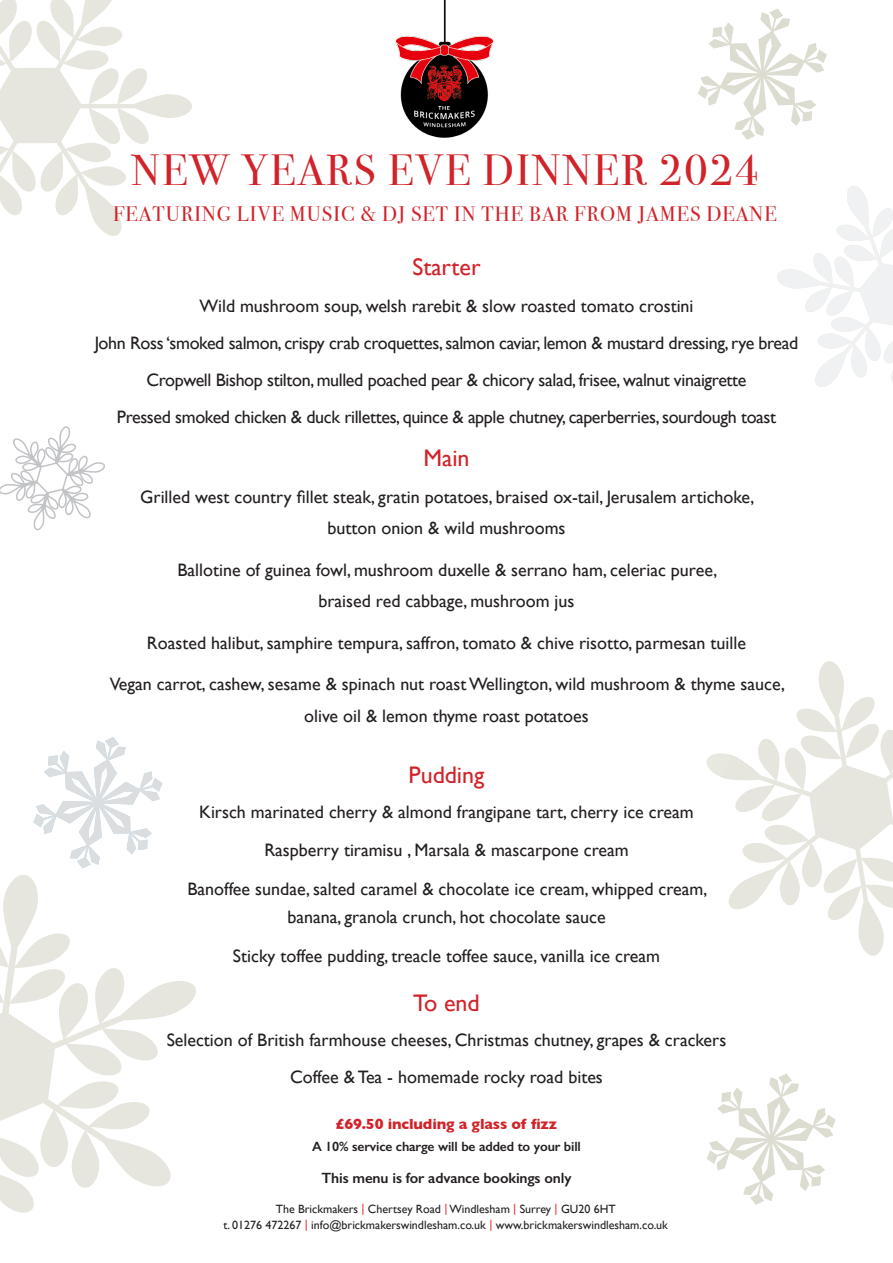
<style>
.page{position:relative;width:893px;height:1263px;background:#fff}
.page>*{position:absolute;margin:0;border:0;box-sizing:border-box;transform-origin:0 0}
.Default{font:43.5px "Bodoni Svty Two ITCTT";letter-spacing:.05em;color:#d1232a}
.Default-2{font:24px "Gill Sans";color:#d1232a}
.CM4{font:24px "Gill Sans";color:#d1232a}
.Default-3{font:21px "Bodoni Svty Two ITCTT";letter-spacing:.05em;color:#d1232a}
.Default-4{font:18px/31.5px "Gill Sans";color:#231f20;text-align:center}
.CM9{font:18px/28.5px "Gill Sans";color:#231f20;text-align:center}
.CM4-2{font:18px "Gill Sans";letter-spacing:-.02em;color:#231f20}
.CM4-3{font:18px "Gill Sans";color:#231f20}
.CM9-2{font:700 15px "Gill Sans";letter-spacing:-.01em;color:#d1232a}
.CM9-3{font:600 14.85px "Gill Sans";letter-spacing:-.01em;color:#231f20}
.CM9-4{font:600 13.5px "Gill Sans";letter-spacing:-.01em;color:#231f20}
.BODY2{font:12px "Gill Sans";color:#231f20}
.s1{color:#ee1d23}
</style>
<div class="page">
<img style="left:396px;top:0;width:97px;height:138px">
<svg style="left:777px;top:186px;width:116px;height:201px"></svg>
<svg style="left:698px;top:9px;width:129px;height:131px"></svg>
<svg style="left:0;top:0;width:192px;height:236px"></svg>
<svg style="left:0;top:426px;width:105px;height:105px"></svg>
<svg style="left:0;top:875px;width:196px;height:338px"></svg>
<svg style="left:707px;top:661px;width:186px;height:295px"></svg>
<svg style="left:33px;top:737px;width:129px;height:131px"></svg>
<svg style="left:707px;top:1073px;width:129px;height:132px"></svg>
<p class="Default" style="left:131px;top:135px;width:628px">NEW YEARS EVE DINNER 2024</p>
<p class="Default-3" style="left:113px;top:197px;width:665px">FEATURING LIVE MUSIC &amp; DJ SET IN THE BAR FROM JAMES DEANE</p>
<p class="Default-2" style="left:412px;top:253px;width:70px">Starter</p>
<p class="CM4-3" style="left:199px;top:295px;width:496px">Wild mushroom soup, welsh rarebit &amp; slow roasted tomato crostini</p>
<p class="CM4-2" style="left:95px;top:332px;width:705px">John Ross ‘smoked salmon, crispy crab croquettes, salmon caviar, lemon &amp; mustard dressing, rye bread</p>
<p class="CM4-2" style="left:147px;top:369px;width:601px">Cropwell Bishop stilton, mulled poached pear &amp; chicory salad, frisee, walnut vinaigrette</p>
<p class="CM4-2" style="left:117px;top:406px;width:661px">Pressed smoked chicken &amp; duck rillettes, quince &amp; apple chutney, caperberries, sourdough toast</p>
<p class="CM4" style="left:423px;top:444px;width:48px">Main</p>
<p class="Default-4" style="left:140px;top:481px;width:616px">Grilled west country fillet steak, gratin potatoes, braised ox-tail, Jerusalem artichoke, button onion &amp; wild mushrooms</p>
<p class="Default-4" style="left:177px;top:554px;width:541px">Ballotine of guinea fowl, mushroom duxelle &amp; serrano ham, celeriac puree, braised red cabbage, mushroom jus</p>
<p class="Default-4" style="left:147px;top:627px;width:601px">Roasted halibut, samphire tempura, saffron, tomato &amp; chive risotto, parmesan tuille</p>
<p class="Default-4" style="left:110px;top:668px;width:677px">Vegan carrot, cashew, sesame &amp; spinach nut roast Wellington, wild mushroom &amp; thyme sauce, olive oil &amp; lemon thyme roast potatoes</p>
<p class="Default-2" style="left:408px;top:760px;width:77px">Pudding</p>
<p class="CM9" style="left:199px;top:797px;width:496px">Kirsch marinated cherry &amp; almond frangipane tart, cherry ice cream</p>
<p class="CM9" style="left:264px;top:836px;width:366px">Raspberry tiramisu , Marsala &amp; mascarpone cream</p>
<p class="CM9" style="left:187px;top:874px;width:521px">Banoffee sundae, salted caramel &amp; chocolate ice cream, whipped cream, banana, granola crunch, hot chocolate sauce</p>
<p class="CM9" style="left:233px;top:941px;width:429px">Sticky toffee pudding, treacle toffee sauce, vanilla ice cream</p>
<p class="Default-2" style="left:413px;top:989px;width:68px">To end</p>
<p class="Default-4" style="left:167px;top:1024px;width:561px">Selection of British farmhouse cheeses, Christmas chutney, grapes &amp; crackers</p>
<p class="Default-4" style="left:290px;top:1061px;width:314px">Coffee &amp; Tea - homemade rocky road bites</p>
<p class="CM9-2" style="left:336px;top:1112px;width:223px">£69.50 including a glass of fizz</p>
<p class="CM9-4" style="left:312px;top:1138px;width:270px">A 10% service charge will be added to your bill</p>
<p class="CM9-3" style="left:321px;top:1169px;width:252px">This menu is for advance bookings only</p>
<p class="BODY2" style="left:276px;top:1202px;width:341px">The Brickmakers <span class="s1">|</span> Chertsey Road <span class="s1">|</span>Windlesham <span class="s1">|</span> Surrey <span class="s1">|</span> GU20 6HT</p>
<p class="BODY2" style="left:223px;top:1218px;width:446px">t. 01276 472267 <span class="s1">|</span> info@brickmakerswindlesham.co.uk <span class="s1">|</span> www.brickmakerswindlesham.co.uk</p>
</div>
